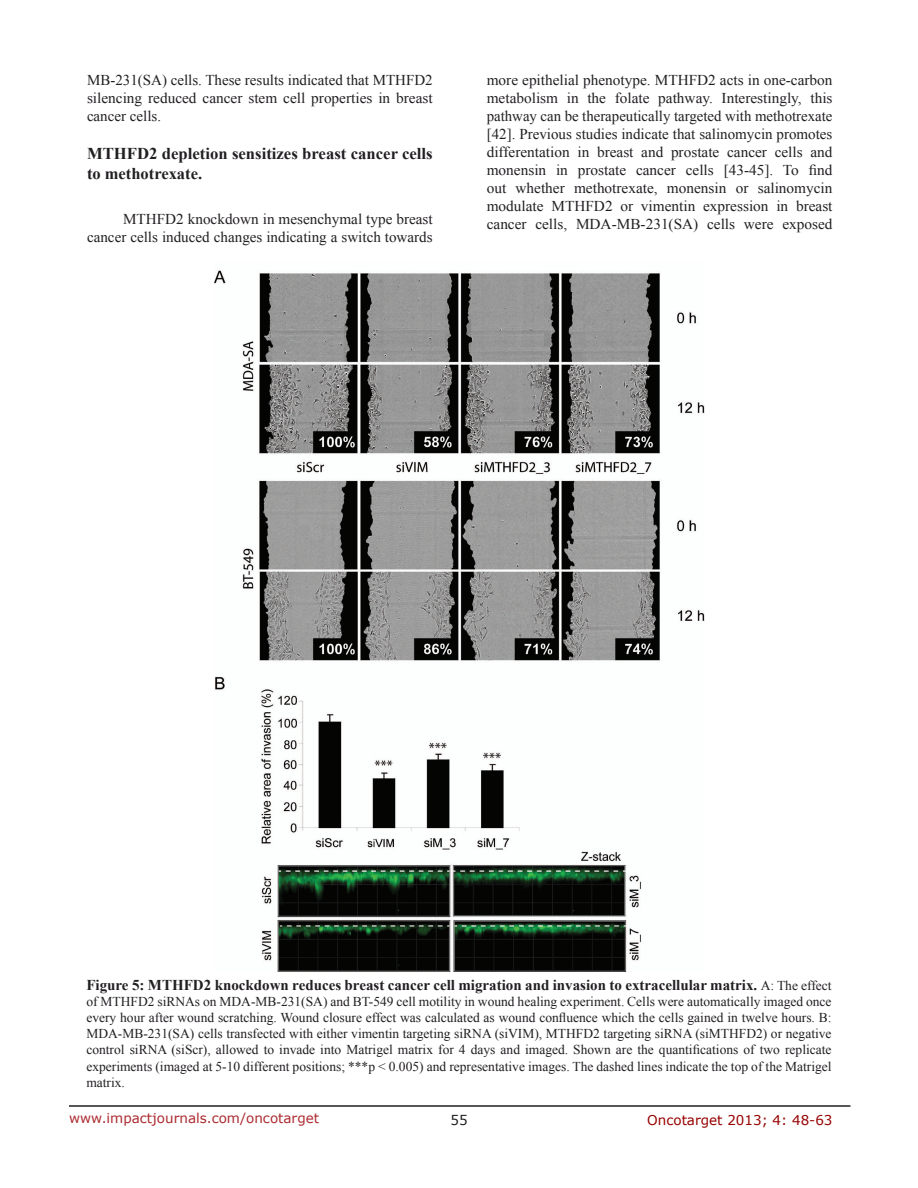
<style>
.page{position:relative;width:918px;height:1188px;background:#fff}
.page>*{position:absolute;margin:0;border:0;box-sizing:border-box;transform-origin:0 0}
.SubHeading{font:700 16.5px/19.8px "Times New Roman";color:#221f22}
.BodyText{font:15px/18px "Times New Roman";color:#221f22;text-align:justify}
.FigureText{font:700 15px "Times New Roman";color:#221f22}
.FigureText-2{font:13.5px/16.2px "Times New Roman";color:#221f22;text-align:justify}
.t1{font:13.5px "Verdana";color:#ac2b31}
.t2{font:13.5px "Verdana";color:#970000}
.t3{font:13.5px "Verdana";color:#221f22}
.s1{font-weight:400;font-size:13.5px}
</style>
<div class="page">
<hr style="left:69px;top:1105px;width:781px;height:2px;background:#231f20">
<img style="left:215px;top:270px;width:490px;height:702px">
<p class="BodyText" style="left:87px;top:71px;width:347px">MB-231(SA) cells. These results indicated that MTHFD2 silencing reduced cancer stem cell properties in breast cancer cells.</p>
<p class="SubHeading" style="left:87px;top:143px;width:347px">MTHFD2 depletion sensitizes breast cancer cells to methotrexate.</p>
<p class="BodyText" style="left:87px;top:210px;width:347px;text-align:right">MTHFD2 knockdown in mesenchymal type breast cancer cells induced changes indicating a switch towards</p>
<p class="BodyText" style="left:487px;top:71px;width:347px">more epithelial phenotype. MTHFD2 acts in one-carbon metabolism in the folate pathway. Interestingly, this pathway can be therapeutically targeted with methotrexate [42]. Previous studies indicate that salinomycin promotes differentation in breast and prostate cancer cells and monensin in prostate cancer cells [43-45]. To find out whether methotrexate, monensin or salinomycin modulate MTHFD2 or vimentin expression in breast cancer cells, MDA-MB-231(SA) cells were exposed</p>
<p class="FigureText" style="left:86px;top:974px;width:747px">Figure 5: MTHFD2 knockdown reduces breast cancer cell migration and invasion to extracellular matrix. <span class="s1">A: The effect</span></p>
<p class="FigureText-2" style="left:86px;top:993px;width:747px">of MTHFD2 siRNAs on MDA‑MB‑231(SA) and BT-549 cell motility in wound healing experiment. Cells were automatically imaged once every hour after wound scratching. Wound closure effect was calculated as wound confluence which the cells gained in twelve hours. B:<br>MDA-MB-231(SA) cells transfected with either vimentin targeting siRNA (siVIM), MTHFD2 targeting siRNA (siMTHFD2) or negative control siRNA (siScr), allowed to invade into Matrigel matrix for 4 days and imaged. Shown are the quantifications of two replicate experiments (imaged at 5-10 different positions; ***p &lt; 0.005) and representative images. The dashed lines indicate the top of the Matrigel matrix.</p>
<p class="t1" style="left:69px;top:1109px;width:252px">www.impactjournals.com/oncotarget</p>
<p class="t3" style="left:450px;top:1111px;width:19px">55</p>
<p class="t2" style="left:647px;top:1111px;width:187px">Oncotarget 2013; 4: 48-63</p>
</div>
